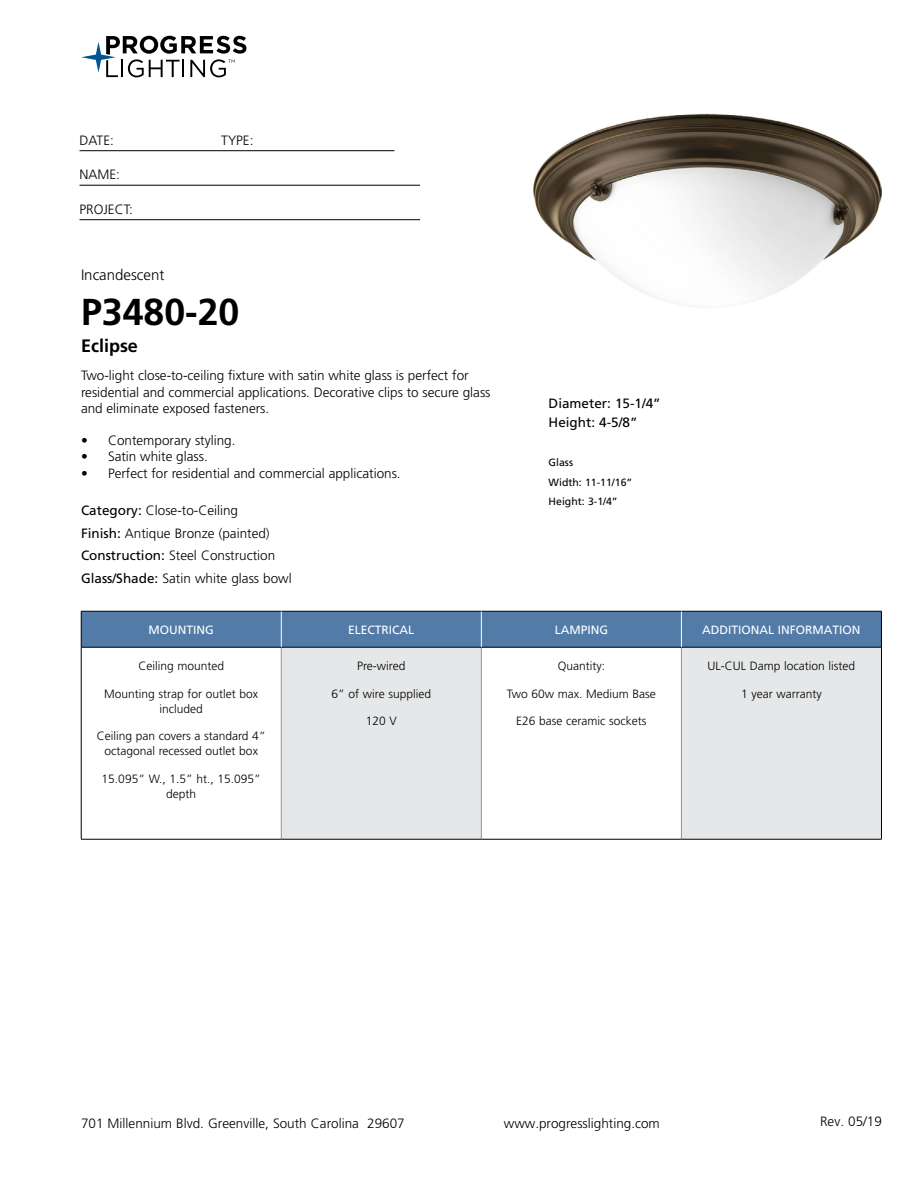
<style>
.page{position:relative;width:918px;height:1188px;background:#fff}
.page>*{position:absolute;margin:0;border:0;box-sizing:border-box;transform-origin:0 0}
.t1{font:700 37.5px "Frutiger LT Std";color:#000}
.t2{font:700 18px "Frutiger LT Std";color:#000}
.t3{font:300 15px "Frutiger LT Std";color:#000}
.t4{font:300 13.5px/22.5px "Frutiger LT Std";color:#000}
.t5{font:13.5px/19.5px "Frutiger LT Std";color:#000}
.t6{font:300 12px/15px "Frutiger LT Std";color:#000;text-align:center}
.t7{font:12px "Frutiger LT Std";color:#fff}
.t8{font:10.5px/19.5px "Frutiger LT Std";color:#000}
.s1{font-weight:400}
</style>
<div class="page">
<svg style="left:81px;top:36px;width:165px;height:41px"></svg>
<hr style="left:80px;top:150px;width:314px;height:1px;background:#000">
<hr style="left:80px;top:185px;width:340px;height:1px;background:#000">
<hr style="left:80px;top:219px;width:340px;height:1px;background:#000">
<div style="left:82px;top:612px;width:799px;height:35px;background:#527ba8"></div>
<div style="left:281px;top:647px;width:200px;height:192px;background:#e6e7e8"></div>
<div style="left:681px;top:647px;width:200px;height:192px;background:#e6e7e8"></div>
<hr style="left:281px;top:648px;width:1px;height:191px;background:#939598">
<hr style="left:481px;top:648px;width:1px;height:191px;background:#939598">
<hr style="left:681px;top:648px;width:1px;height:191px;background:#939598">
<hr style="left:81px;top:647px;width:200px;height:1px;background:#000">
<hr style="left:281px;top:647px;width:200px;height:1px;background:#000">
<hr style="left:481px;top:647px;width:200px;height:1px;background:#000">
<hr style="left:681px;top:647px;width:200px;height:1px;background:#000">
<hr style="left:81px;top:839px;width:200px;height:1px;background:#000">
<hr style="left:281px;top:839px;width:200px;height:1px;background:#000">
<hr style="left:481px;top:839px;width:200px;height:1px;background:#000">
<hr style="left:681px;top:839px;width:201px;height:1px;background:#000">
<hr style="left:81px;top:611px;width:200px;height:1px;background:#000">
<hr style="left:81px;top:611px;width:1px;height:36px;background:#000">
<hr style="left:281px;top:611px;width:200px;height:1px;background:#000">
<hr style="left:481px;top:611px;width:200px;height:1px;background:#000">
<hr style="left:681px;top:611px;width:201px;height:1px;background:#000">
<hr style="left:881px;top:611px;width:1px;height:36px;background:#000">
<hr style="left:81px;top:647px;width:1px;height:192px;background:#000">
<hr style="left:881px;top:647px;width:1px;height:192px;background:#000">
<hr style="left:281px;top:611px;width:1px;height:36px;background:#fff">
<hr style="left:681px;top:611px;width:1px;height:36px;background:#fff">
<hr style="left:481px;top:611px;width:1px;height:36px;background:#fff">
<img style="left:533px;top:113px;width:349px;height:190px">
<p class="t4" style="left:80px;top:129px;width:36px">DATE:</p>
<p class="t4" style="left:221px;top:129px;width:34px">TYPE:</p>
<p class="t4" style="left:80px;top:164px;width:42px">NAME:</p>
<p class="t4" style="left:80px;top:198px;width:55px">PROJECT:</p>
<p class="t3" style="left:81px;top:266px;width:85px">Incandescent</p>
<h1 class="t1" style="left:81px;top:290px;width:160px">P3480-20</h1>
<h2 class="t2" style="left:81px;top:335px;width:59px">Eclipse</h2>
<p class="t4" style="left:81px;top:368px;width:411px;line-height:16.2px">Two-light close-to-ceiling fixture with satin white glass is perfect for residential and commercial applications. Decorative clips to secure glass and eliminate exposed fasteners.</p>
<p class="t4" style="left:81px;top:429px;width:156px">• Contemporary styling.</p>
<p class="t4" style="left:81px;top:446px;width:128px">• Satin white glass.</p>
<p class="t4" style="left:81px;top:462px;width:321px">• Perfect for residential and commercial applications.</p>
<p class="t4" style="left:81px;top:499px;width:212px"><span class="s1">Category:</span> Close-to-Ceiling<br><span class="s1">Finish:</span> Antique Bronze (painted)<br><span class="s1">Construction:</span> Steel Construction <span class="s1">Glass/Shade:</span> Satin white glass bowl</p>
<p class="t7" style="left:149px;top:623px;width:67px">MOUNTING</p>
<p class="t7" style="left:348px;top:623px;width:68px">ELECTRICAL</p>
<p class="t7" style="left:555px;top:623px;width:55px">LAMPING</p>
<p class="t7" style="left:702px;top:623px;width:160px">ADDITIONAL INFORMATION</p>
<p class="t6" style="left:138px;top:658px;width:87px">Ceiling mounted</p>
<p class="t6" style="left:104px;top:686px;width:156px">Mounting strap for outlet box included</p>
<p class="t6" style="left:97px;top:729px;width:170px">Ceiling pan covers a standard 4” octagonal recessed outlet box</p>
<p class="t6" style="left:102px;top:772px;width:161px">15.095” W., 1.5” ht., 15.095” depth</p>
<p class="t5" style="left:549px;top:393px;width:114px">Diameter: 15-1/4”<br>Height: 4-5/8”</p>
<p class="t8" style="left:549px;top:453px;width:85px">Glass<br>Width: 11-11/16”<br>Height: 3-1/4”</p>
<p class="t6" style="left:357px;top:658px;width:50px">Pre-wired</p>
<p class="t6" style="left:332px;top:686px;width:101px">6” of wire supplied</p>
<p class="t6" style="left:366px;top:714px;width:33px">120 V</p>
<p class="t6" style="left:708px;top:658px;width:149px">UL-CUL Damp location listed</p>
<p class="t6" style="left:741px;top:686px;width:82px">1 year warranty</p>
<p class="t6" style="left:558px;top:658px;width:49px">Quantity:</p>
<p class="t6" style="left:507px;top:686px;width:150px">Two 60w max. Medium Base</p>
<p class="t6" style="left:516px;top:714px;width:132px">E26 base ceramic sockets</p>
<p class="t4" style="left:81px;top:1112px;width:325px">701 Millennium Blvd. Greenville, South Carolina 29607</p>
<p class="t4" style="left:504px;top:1112px;width:158px">www.progresslighting.com</p>
<p class="t4" style="left:820px;top:1110px;width:63px">Rev. 05/19</p>
</div>
